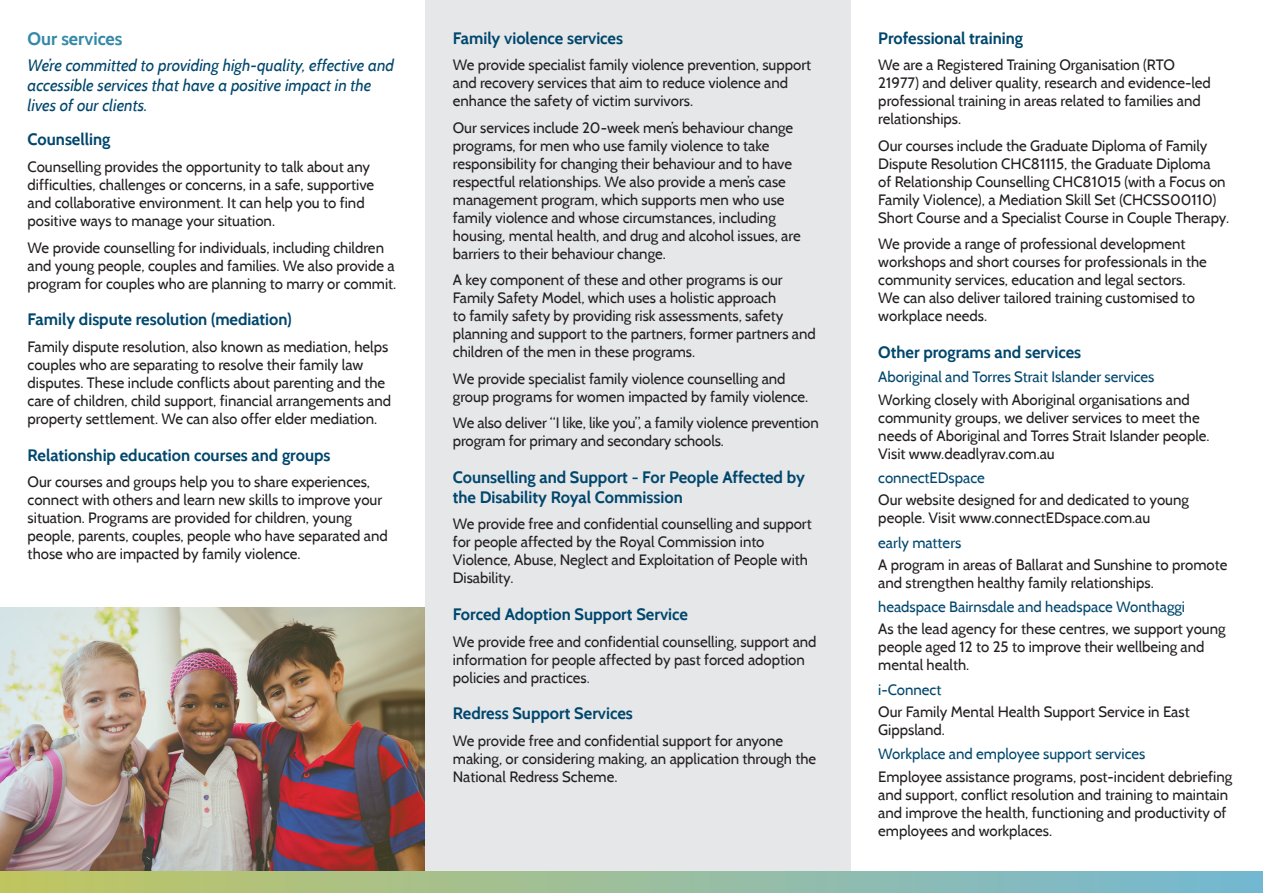
<style>
.page{position:relative;width:1263px;height:893px;background:#fff}
.page>*{position:absolute;margin:0;border:0;box-sizing:border-box;transform-origin:0 0}
.Main_heading{font:700 18px "Cabin";color:#3489a8}
.Subheading{font:700 16.5px/19.8px "Cabin";color:#00476d}
.Italic_by-lines{font:italic 16.5px/19.8px "Cabin";color:#00476d}
.Italic_by-lines-2{font:700 16.5px "Cabin";color:#00476d}
.Main_text{font:15px/18px "Cabin";color:#231f20}
.Subheading_2{font:15px "Cabin";color:#00476d}
.s1{color:#00476d}
</style>
<div class="page">
<img style="left:0;top:607px;width:425px;height:265px">
<div style="left:425px;top:0;width:426px;height:893px;background:#e6e7e9"></div>
<div style="left:0;top:872px;width:1263px;height:21px;background:linear-gradient(to right,#c1c562,#75b8d5)"></div>
<p class="Main_heading" style="left:28px;top:28px;width:96px">Our services</p>
<p class="Italic_by-lines" style="left:28px;top:55px;width:368px">We’re committed to providing high-quality, effective and accessible services that have a positive impact in the lives of our clients.</p>
<p class="Italic_by-lines-2" style="left:28px;top:130px;width:84px">Counselling</p>
<p class="Main_text" style="left:28px;top:158px;width:348px">Counselling provides the opportunity to talk about any difficulties, challenges or concerns, in a safe, supportive and collaborative environment. It can help you to find positive ways to manage your situation.</p>
<p class="Main_text" style="left:28px;top:238px;width:370px">We provide counselling for individuals, including children and young people, couples and families. We also provide a program for couples who are planning to marry or commit.</p>
<p class="Subheading" style="left:28px;top:310px;width:266px">Family dispute resolution (mediation)</p>
<p class="Main_text" style="left:28px;top:337px;width:365px">Family dispute resolution, also known as mediation, helps couples who are separating to resolve their family law disputes. These include conflicts about parenting and the care of children, child support, financial arrangements and property settlement. We can also offer elder mediation.</p>
<p class="Subheading" style="left:28px;top:445px;width:304px">Relationship education courses and groups</p>
<p class="Main_text" style="left:28px;top:473px;width:362px">Our courses and groups help you to share experiences, connect with others and learn new skills to improve your situation. Programs are provided for children, young people, parents, couples, people who have separated and those who are impacted by family violence.</p>
<p class="Subheading" style="left:453px;top:28px;width:172px">Family violence services</p>
<p class="Main_text" style="left:453px;top:56px;width:360px">We provide specialist family violence prevention, support and recovery services that aim to reduce violence and enhance the safety of victim survivors.</p>
<p class="Main_text" style="left:453px;top:118px;width:349px">Our services include 20-week men’s behaviour change programs, for men who use family violence to take responsibility for changing their behaviour and to have respectful relationships. We also provide a men’s case management program, which supports men who use family violence and whose circumstances, including housing, mental health, and drug and alcohol issues, are barriers to their behaviour change.</p>
<p class="Main_text" style="left:453px;top:271px;width:364px">A key component of these and other programs is our Family Safety Model, which uses a holistic approach<br>to family safety by providing risk assessments, safety planning and support to the partners, former partners and children of the men in these programs.</p>
<p class="Main_text" style="left:453px;top:369px;width:357px">We provide specialist family violence counselling and group programs for women impacted by family violence.</p>
<p class="Main_text" style="left:453px;top:414px;width:367px">We also deliver “I like, like you”, a family violence prevention program for primary and secondary schools.</p>
<p class="Subheading" style="left:453px;top:467px;width:353px">Counselling and Support - For People Affected by the Disability Royal Commission</p>
<p class="Main_text" style="left:453px;top:515px;width:360px">We provide free and confidential counselling and support for people affected by the Royal Commission into Violence, Abuse, Neglect and Exploitation of People with Disability.</p>
<p class="Subheading" style="left:453px;top:604px;width:237px">Forced Adoption Support Service</p>
<p class="Main_text" style="left:453px;top:632px;width:365px">We provide free and confidential counselling, support and information for people affected by past forced adoption policies and practices<span class="s1">.</span></p>
<p class="Subheading" style="left:453px;top:704px;width:182px">Redress Support Services</p>
<p class="Main_text" style="left:453px;top:731px;width:365px">We provide free and confidential support for anyone making, or considering making, an application through the<br>National Redress Scheme.</p>
<p class="Subheading" style="left:878px;top:28px;width:146px">Professional training</p>
<p class="Main_text" style="left:878px;top:56px;width:334px">We are a Registered Training Organisation (RTO 21977) and deliver quality, research and evidence-led professional training in areas related to families and relationships.</p>
<p class="Main_text" style="left:878px;top:136px;width:352px">Our courses include the Graduate Diploma of Family Dispute Resolution CHC81115, the Graduate Diploma<br>of Relationship Counselling CHC81015 (with a Focus on Family Violence), a Mediation Skill Set (CHCSS00110)<br>Short Course and a Specialist Course in Couple Therapy.</p>
<p class="Main_text" style="left:878px;top:235px;width:330px">We provide a range of professional development workshops and short courses for professionals in the community services, education and legal sectors.<br>We can also deliver tailored training customised to workplace needs.</p>
<p class="Subheading" style="left:878px;top:342px;width:204px">Other programs and services</p>
<p class="Subheading_2" style="left:878px;top:368px;width:278px">Aboriginal and Torres Strait Islander services</p>
<p class="Main_text" style="left:878px;top:390px;width:333px">Working closely with Aboriginal organisations and community groups, we deliver services to meet the needs of Aboriginal and Torres Strait Islander people.<br>Visit www.deadlyrav.com.au</p>
<p class="Subheading_2" style="left:878px;top:468px;width:108px">connectEDspace</p>
<p class="Main_text" style="left:878px;top:491px;width:312px">Our website designed for and dedicated to young people. Visit www.connectEDspace.com.au</p>
<p class="Subheading_2" style="left:878px;top:533px;width:85px">early matters</p>
<p class="Main_text" style="left:878px;top:555px;width:351px">A program in areas of Ballarat and Sunshine to promote and strengthen healthy family relationships.</p>
<p class="Subheading_2" style="left:878px;top:598px;width:308px">headspace Bairnsdale and headspace Wonthaggi</p>
<p class="Main_text" style="left:878px;top:620px;width:349px">As the lead agency for these centres, we support young people aged 12 to 25 to improve their wellbeing and mental health.</p>
<p class="Subheading_2" style="left:878px;top:680px;width:65px">i-Connect</p>
<p class="Main_text" style="left:878px;top:703px;width:313px">Our Family Mental Health Support Service in East<br>Gippsland.</p>
<p class="Subheading_2" style="left:878px;top:745px;width:268px">Workplace and employee support services</p>
<p class="Main_text" style="left:878px;top:767px;width:355px">Employee assistance programs, post-incident debriefing and support, conflict resolution and training to maintain and improve the health, functioning and productivity of employees and workplaces.</p>
</div>
